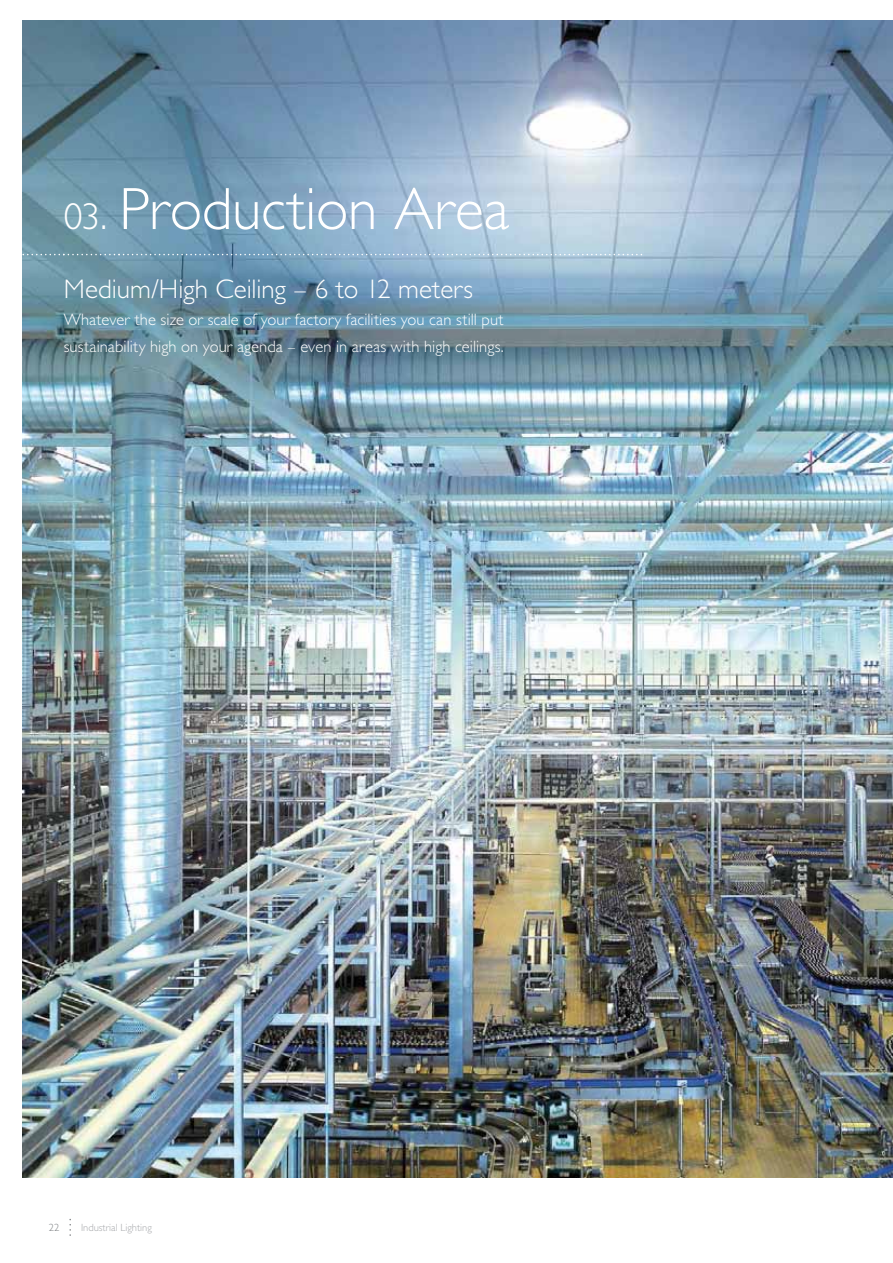
<style>
.page{position:relative;width:893px;height:1263px;background:#fff}
.page>*{position:absolute;margin:0;border:0;box-sizing:border-box;transform-origin:0 0}
.t1{font:300 60px "Gill Sans";letter-spacing:-.005em;color:#fff}
.t2{font:300 27px "Gill Sans";color:#fff}
.t3{font:300 16.5px/27px "Gill Sans";letter-spacing:.005em;color:#fff}
.t4{font:300 10.5px "Gill Sans";color:#a7a9ac}
.t5{font:300 10.5px "Gill Sans";color:#7f8285}
.s1{font-size:37.5px}
</style>
<div class="page">
<svg style="left:69px;top:1219px;width:2px;height:17px"></svg>
<img style="left:22px;top:21px;width:871px;height:1156px">
<svg style="left:22px;top:254px;width:620px;height:1px"></svg>
<h1 class="t1" style="left:64px;top:188px;width:447px"><span class="s1">03.</span> Production Area</h1>
<h2 class="t2" style="left:64px;top:280px;width:411px">Medium/High Ceiling – 6 to 12 meters</h2>
<p class="t3" style="left:64px;top:308px;width:441px">Whatever the size or scale of your factory facilities you can still put sustainability high on your agenda – even in areas with high ceilings.</p>
<p class="t5" style="left:49px;top:1224px;width:12px">22</p>
<p class="t4" style="left:81px;top:1224px;width:72px">Industrial Lighting</p>
</div>
